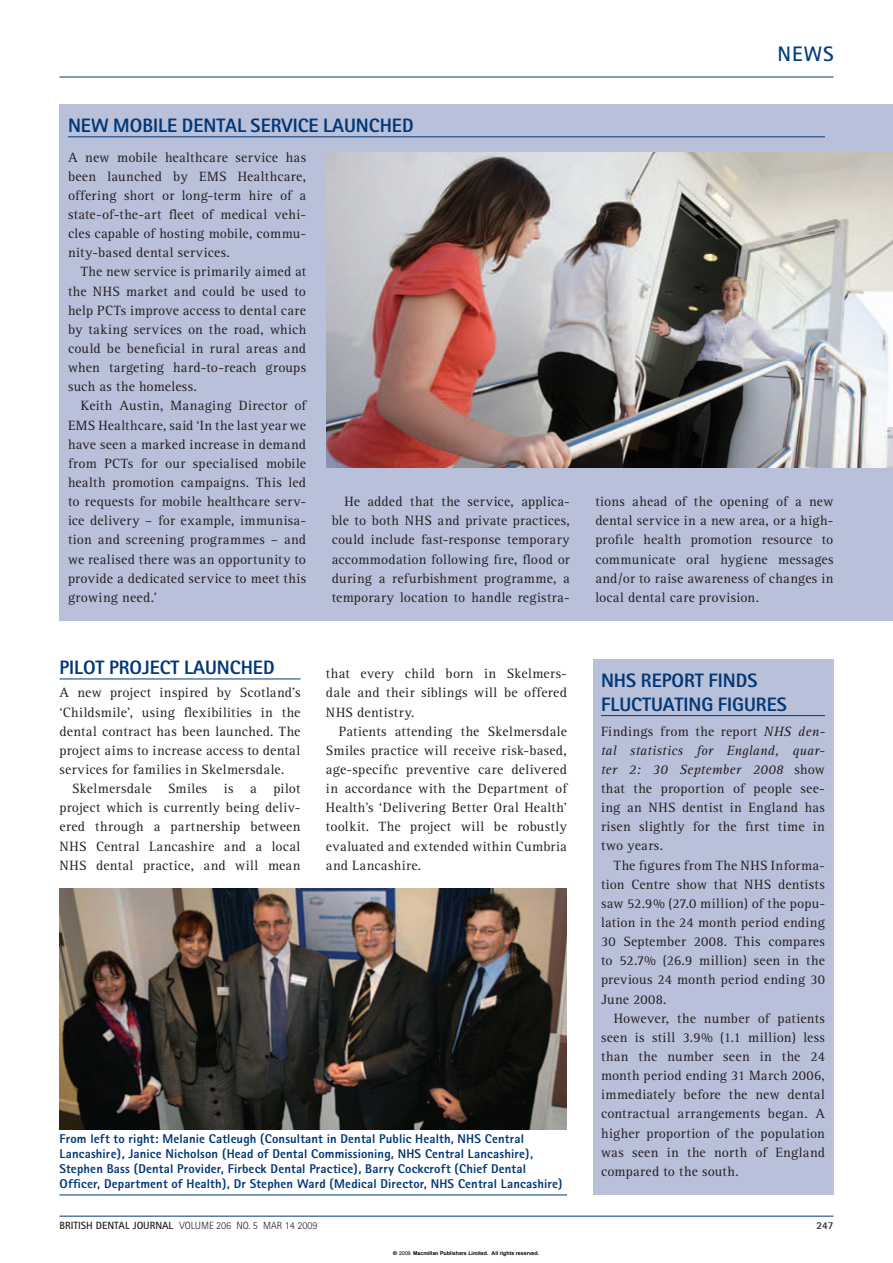
<style>
.page{position:relative;width:893px;height:1263px;background:#fff}
.page>*{position:absolute;margin:0;border:0;box-sizing:border-box;transform-origin:0 0}
.t1{font:700 21px "Rotis Sans Serif";color:#013d7d}
.t2{font:800 19.5px/23.9px "Rotis Sans Serif";color:#013775}
.t3{font:13.95px/19.2px "Rotis Serif";letter-spacing:.02em;color:#231f20;text-align:justify}
.t4{font:800 12.75px/15px "Rotis Sans Serif";letter-spacing:.01em;color:#013775}
.t5{font:300 10.5px "Rotis Sans Serif";color:#231f20}
.t6{font:700 10.5px "Rotis Sans Serif";color:#231f20}
.t7{font:700 5.25px "Arial";color:#000}
.s1{font-style:italic}
.s2{font-weight:700}
.s3{font-family:"Helvetica"}
.s4{font-weight:400}
</style>
<div class="page">
<div style="left:59px;top:104px;width:834px;height:517px;background:#b9c0d9"></div>
<hr style="left:59px;top:77px;width:774px;height:1px;background:#013775">
<hr style="left:68px;top:136px;width:757px;height:1px;background:#013775">
<hr style="left:59px;top:679px;width:241px;height:1px;background:#013775">
<hr style="left:59px;top:1216px;width:774px;height:1px;background:#013775">
<img style="left:326px;top:152px;width:567px;height:316px">
<img style="left:59px;top:889px;width:508px;height:241px">
<hr style="left:59px;top:1195px;width:508px;height:1px;background:#013775">
<div style="left:592px;top:659px;width:241px;height:536px;background:#b9c0d9"></div>
<hr style="left:601px;top:715px;width:224px;height:1px;background:#013775">
<h2 class="t2" style="left:68px;top:116px;width:347px">NEW MOBILE DENTAL SERVICE LAUNCHED</h2>
<h1 class="t1" style="left:777px;top:47px;width:58px">NEWS</h1>
<p class="t3" style="left:68px;top:149px;width:240px">A new mobile healthcare service has been launched by EMS Healthcare, offering short or long-term hire of a state-of-the-art fleet of medical vehi&shy;cles capable of hosting mobile, commu&shy;nity-based dental services.</p>
<p class="t3" style="left:68px;top:264px;width:240px;text-indent:13px">The new service is primarily aimed at the NHS market and could be used to help PCTs improve access to dental care by taking services on the road, which could be beneficial in rural areas and when targeting hard-to-reach groups such as the homeless.</p>
<p class="t3" style="left:68px;top:397px;width:240px;text-indent:13px">Keith Austin, Managing Director of EMS Healthcare, said ‘In the last year we have seen a marked increase in demand from PCTs for our specialised mobile health promotion campaigns. This led to requests for mobile healthcare serv&shy;ice delivery – for example, immunisa&shy;tion and screening programmes – and we realised there was an opportunity to provide a dedicated service to meet this growing need.’</p>
<p class="t3" style="left:332px;top:493px;width:240px;text-indent:13px">He added that the service, applica&shy;ble to both NHS and private practices, could include fast-response temporary accommodation following fire, flood or during a refurbishment programme, a temporary location to handle registra-</p>
<p class="t3" style="left:595px;top:493px;width:240px">tions ahead of the opening of a new dental service in a new area, or a high&shy;profile health promotion resource to communicate oral hygiene messages and/or to raise awareness of changes in local dental care provision.</p>
<h2 class="t2" style="left:59px;top:658px;width:217px">PILOT PROJECT LAUNCHED</h2>
<p class="t3" style="left:59px;top:684px;width:242px">A new project inspired by Scotland’s ‘Childsmile’, using flexibilities in the dental contract has been launched. The project aims to increase access to dental services for families in Skelmersdale.</p>
<p class="t3" style="left:59px;top:780px;width:242px;text-indent:13px">Skelmersdale Smiles is a pilot project which is currently being deliv&shy;ered through a partnership between NHS Central Lancashire and a local NHS dental practice, and will mean</p>
<p class="t3" style="left:326px;top:665px;width:242px">that every child born in Skelmers&shy;dale and their siblings will be offered NHS dentistry.</p>
<p class="t3" style="left:326px;top:723px;width:242px;text-indent:13px">Patients attending the Skelmersdale Smiles practice will receive risk-based, age-specific preventive care delivered in accordance with the Department of Health’s ‘Delivering Better Oral Health’ toolkit. The project will be robustly evaluated and extended within Cumbria and Lancashire.</p>
<p class="t4" style="left:59px;top:1133px;width:504px">From left to right: Melanie Catleugh (Consultant in Dental Public Health, NHS Central Lancashire), Janice Nicholson (Head of Dental Commissioning, NHS Central Lancashire), Stephen Bass (Dental Provider, Firbeck Dental Practice), Barry Cockcroft (Chief Dental Officer, Department of Health), Dr Stephen Ward (Medical Director, NHS Central Lancashire)</p>
<h2 class="t2" style="left:601px;top:671px;width:187px">NHS REPORT FINDS<br>FLUCTUATING FIGURES</h2>
<p class="t3" style="left:601px;top:723px;width:225px">Findings from the report <span class="s1">NHS den&shy;tal statistics for England, quar&shy;ter 2: 30 September 2008</span> show that the proportion of people see&shy;ing an NHS dentist in England has risen slightly for the first time in two years.</p>
<p class="t3" style="left:601px;top:857px;width:225px;text-indent:13px">The figures from The NHS Informa&shy;tion Centre show that NHS dentists saw 52.9% (27.0 million) of the popu&shy;lation in the 24 month period ending 30 September 2008. This compares to 52.7% (26.9 million) seen in the previous 24 month period ending 30<br>June 2008.</p>
<p class="t3" style="left:601px;top:1010px;width:225px;text-indent:13px">However, the number of patients seen is still 3.9% (1.1 million) less than the number seen in the 24 month period ending 31 March 2006, immediately before the new dental contractual arrangements began. A higher proportion of the population was seen in the north of England compared to the south.</p>
<p class="t5" style="left:59px;top:1222px;width:260px"><span class="s2">BRITISH DENTAL JOURNAL</span> VOLUME 206 NO. 5 MAR 14 2009</p>
<p class="t6" style="left:816px;top:1222px;width:18px">247</p>
<p class="t7" style="left:393px;top:1250px;width:148px"><span class="s3">©</span> <span class="s4">2009</span> Macmillan Publishers Limited. All rights reserved.</p>
</div>
